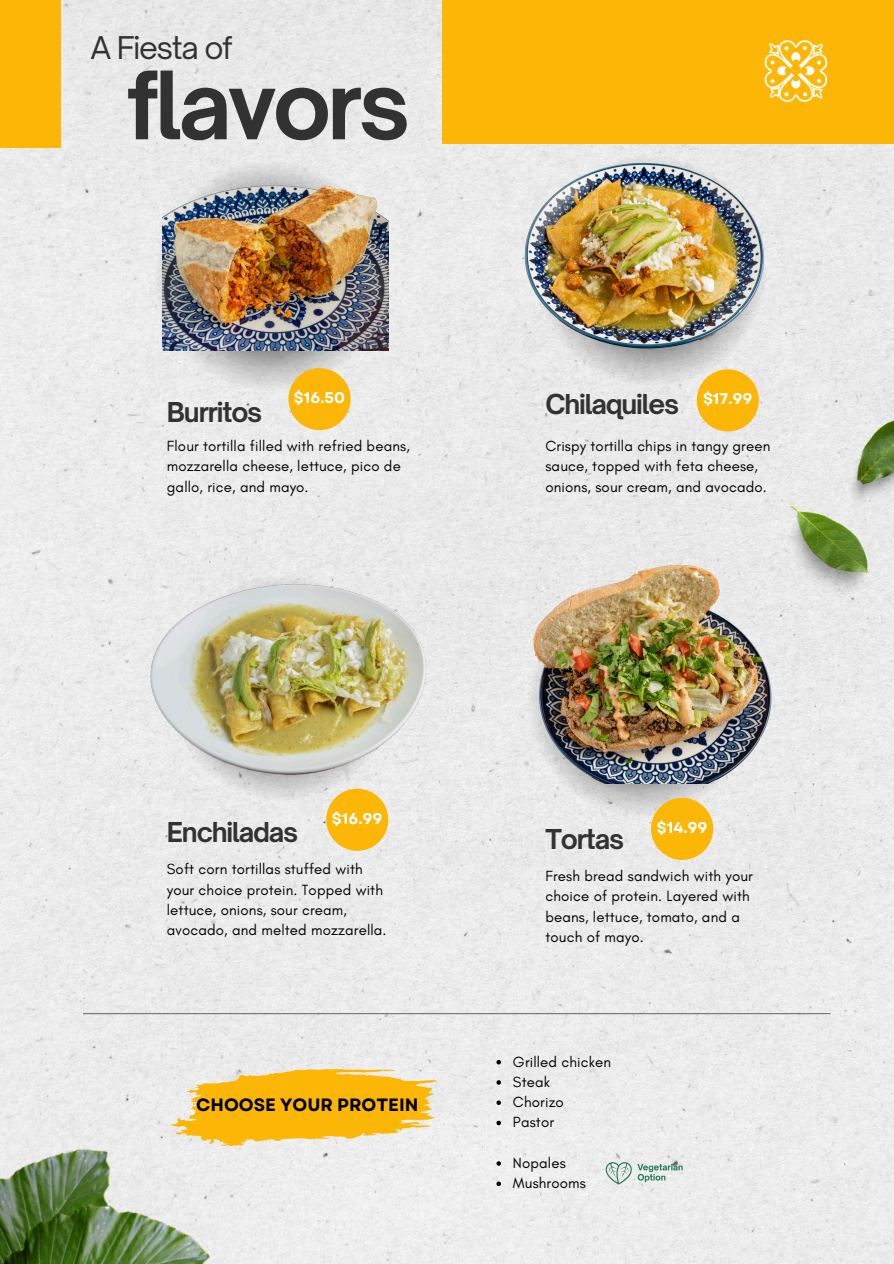
<style>
.page{position:relative;width:894px;height:1264px;background:#fff}
.page>*{position:absolute;margin:0;border:0;box-sizing:border-box;transform-origin:0 0}
.t1{font:700 90px "Open Sauce One";letter-spacing:-.045em;color:#323232}
.t2{font:30px "Open Sauce One";letter-spacing:-.045em;color:#323232}
.t3{font:700 26.25px "Open Sauce One";letter-spacing:-.045em;color:#323232}
.t4{font:700 17.85px "Garet";color:#000}
.t5{font:700 15.6px "Garet";color:#fff}
.t6{font:15px/20.2px "Glacial Indifference";letter-spacing:.01em;color:#000}
</style>
<div class="page">
<div style="left:0;top:0;width:893px;height:1263px;background:#ebebeb"></div>
<svg style="left:154px;top:160px;width:231px;height:231px;background:#dadada"></svg>
<svg style="left:535px;top:363px;width:231px;height:23px;background:#e0dfdf"></svg>
<img style="left:0;top:1102px;width:162px;height:70px">
<img style="left:0;top:1172px;width:226px;height:91px">
<div style="left:442px;top:0;width:451px;height:143px;background:#fcb606"></div>
<div style="left:0;top:0;width:60px;height:148px;background:#fcb606"></div>
<svg style="left:169px;top:791px;width:226px;height:9px;background:#e6e6e6"></svg>
<svg style="left:527px;top:783px;width:226px;height:33px;background:#dadada"></svg>
<img style="left:162px;top:170px;width:226px;height:180px">
<img style="left:510px;top:148px;width:268px;height:215px">
<img style="left:146px;top:563px;width:284px;height:228px">
<img style="left:764px;top:40px;width:64px;height:62px">
<div style="left:288px;top:368px;width:62px;height:62px;background:#fcb606;border-radius:50%"></div>
<div style="left:696px;top:369px;width:62px;height:62px;background:#fcb606;border-radius:50%"></div>
<div style="left:326px;top:788px;width:62px;height:62px;background:#fcb606;border-radius:50%"></div>
<div style="left:651px;top:797px;width:62px;height:63px;background:#fcb606;border-radius:50%"></div>
<img style="left:516px;top:563px;width:265px;height:220px">
<svg style="left:496px;top:1059px;width:5px;height:5px"></svg>
<svg style="left:496px;top:1080px;width:5px;height:4px"></svg>
<svg style="left:496px;top:1100px;width:5px;height:4px"></svg>
<svg style="left:496px;top:1120px;width:5px;height:5px"></svg>
<svg style="left:496px;top:1161px;width:5px;height:4px"></svg>
<svg style="left:496px;top:1181px;width:5px;height:4px"></svg>
<svg style="left:169px;top:1053px;width:269px;height:108px;background:#f3d078"></svg>
<hr style="left:83px;top:1013px;width:747px;height:1px;background:#737373">
<svg style="left:603px;top:1160px;width:79px;height:24px"></svg>
<img style="left:784px;top:505px;width:85px;height:93px">
<img style="left:845px;top:419px;width:48px;height:90px">
<p class="t2" style="left:90px;top:29px;width:144px">A Fiesta of</p>
<p class="t1" style="left:126px;top:49px;width:286px">flavors</p>
<h2 class="t3" style="left:167px;top:395px;width:97px">Burritos</h2>
<h3 class="t5" style="left:294px;top:386px;width:53px">$16.50</h3>
<p class="t5" style="left:702px;top:387px;width:51px">$17.99</p>
<h5 class="t3" style="left:545px;top:387px;width:135px">Chilaquiles</h5>
<p class="t6" style="left:167px;top:436px;width:244px">Flour tortilla filled with refried beans, mozzarella cheese, lettuce, pico de gallo, rice, and mayo.</p>
<h5 class="t6" style="left:545px;top:436px;width:226px">Crispy tortilla chips in tangy green sauce, topped with feta cheese, onions, sour cream, and avocado.</h5>
<p class="t5" style="left:332px;top:807px;width:52px">$16.99</p>
<h1 class="t3" style="left:167px;top:815px;width:133px">Enchiladas</h1>
<p class="t3" style="left:545px;top:822px;width:80px">Tortas</p>
<p class="t5" style="left:656px;top:816px;width:52px">$14.99</p>
<h3 class="t6" style="left:167px;top:859px;width:221px">Soft corn tortillas stuffed with your choice protein. Topped with lettuce, onions, sour cream, avocado, and melted mozzarella.</h3>
<p class="t6" style="left:545px;top:865px;width:209px">Fresh bread sandwich with your choice of protein. Layered with beans, lettuce, tomato, and a touch of mayo.</p>
<p class="t4" style="left:196px;top:1091px;width:224px">CHOOSE YOUR PROTEIN</p>
<p class="t6" style="left:513px;top:1051px;width:100px">Grilled chicken</p>
<h5 class="t6" style="left:513px;top:1071px;width:39px">Steak</h5>
<h3 class="t6" style="left:513px;top:1091px;width:52px">Chorizo</h3>
<p class="t6" style="left:513px;top:1112px;width:43px">Pastor</p>
<p class="t6" style="left:513px;top:1152px;width:54px">Nopales</p>
<p class="t6" style="left:513px;top:1172px;width:74px">Mushrooms</p>
</div>
